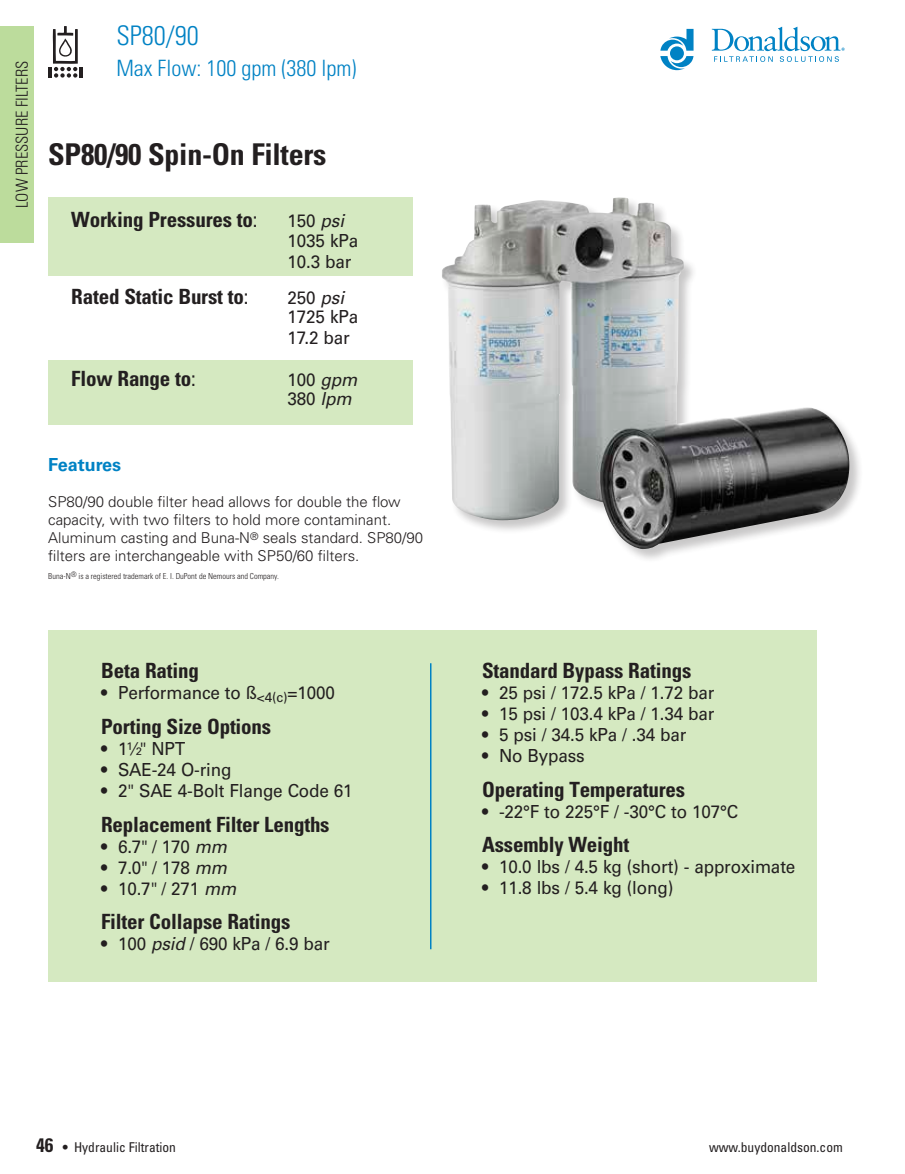
<style>
.page{position:relative;width:905px;height:1174px;background:#fff}
.page>*{position:absolute;margin:0;border:0;box-sizing:border-box;transform-origin:0 0}
.t1{font:700 condensed 30px "Univers LT Std";letter-spacing:-.01em;color:#231f20}
.t2{font:300 condensed 27px "Univers LT Std";color:#0082c4}
.t3{font:300 condensed 22.5px "Univers LT Std";color:#0082c4}
.t4{font:700 condensed 21px "Univers LT Std";letter-spacing:-.01em;color:#231f20}
.t5{font:18px/20.2px "Univers LT Std";letter-spacing:-.01em;color:#231f20;scale:.95 1}
.t6{font:700 18px "Univers LT Std";color:#0082c4}
.t7{font:300 condensed 16.5px "Univers LT Std";color:#231f20}
.t8{font:300 15px/18px "Univers LT Std";color:#231f20}
.t9{font:condensed 13.5px "Univers LT Std";color:#231f20}
.t10{font:300 condensed 8.25px "Univers LT Std";color:#231f20}
.s1{font-weight:400}
.s2{font-style:italic}
.s3{font-weight:700;font-size:19.5px}
.s4{font-weight:700}
</style>
<div class="page">
<svg style="left:660px;top:29px;width:33px;height:41px"></svg>
<svg style="left:711px;top:27px;width:133px;height:35px"></svg>
<div style="left:0;top:26px;width:33px;height:216px;background:#bcdc9c"></div>
<svg style="left:53px;top:26px;width:25px;height:52px"></svg>
<hr style="left:79px;top:67px;width:4px;height:11px;background:#231f20">
<hr style="left:48px;top:67px;width:4px;height:10px;background:#231f20">
<div style="left:48px;top:197px;width:365px;height:79px;background:#d5e9c1"></div>
<div style="left:48px;top:360px;width:365px;height:65px;background:#d5e9c1"></div>
<div style="left:48px;top:630px;width:769px;height:352px;background:#d5e9c1"></div>
<hr style="left:430px;top:663px;width:1px;height:286px;background:#0082c4">
<div style="left:441px;top:197px;width:422px;height:366px;background:#231f20;opacity:.25"></div>
<img style="left:442px;top:197px;width:407px;height:352px">
<p class="t7" style="left:12px;top:208px;width:149px;rotate:-90deg">LOW PRESSURE FILTERS</p>
<h2 class="t2" style="left:116px;top:19px;width:84px">SP80/90</h2>
<p class="t3" style="left:116px;top:55px;width:241px">Max Flow: 100 gpm (380 lpm)</p>
<h1 class="t1" style="left:48px;top:136px;width:280px">SP80/90 Spin-On Filters</h1>
<p class="t4" style="left:71px;top:207px;width:188px">Working Pressures to<span class="s1">:</span></p>
<p class="t5" style="left:287px;top:211px;width:76px">150 <span class="s2">psi<br></span>1035 kPa<br>10.3 bar</p>
<p class="t4" style="left:71px;top:283px;width:179px">Rated Static Burst to<span class="s1">:</span></p>
<p class="t5" style="left:287px;top:287px;width:76px">250 <span class="s2">psi<br></span>1725 kPa<br>17.2 bar</p>
<p class="t4" style="left:71px;top:365px;width:126px">Flow Range to<span class="s1">:</span></p>
<p class="t5" style="left:287px;top:370px;width:75px;line-height:19.5px">100 <span class="s2">gpm<br></span>380 <span class="s2">lpm</span></p>
<p class="t6" style="left:48px;top:454px;width:74px">Features</p>
<p class="t8" style="left:48px;top:493px;width:376px">SP80/90 double filter head allows for double the flow capacity, with two filters to hold more contaminant.<br>Aluminum casting and Buna-N<sup>®</sup> seals standard. SP80/90 filters are interchangeable with SP50/60 filters.</p>
<p class="t10" style="left:48px;top:572px;width:232px">Buna-N<sup>®</sup> is a registered trademark of E. I. DuPont de Nemours and Company.</p>
<p class="t4" style="left:101px;top:658px;width:99px">Beta Rating</p>
<p class="t5" style="left:101px;top:683px;width:247px">• Performance to ß<sub>&lt;4(c)</sub>=1000</p>
<p class="t4" style="left:101px;top:713px;width:172px">Porting Size Options</p>
<p class="t5" style="left:101px;top:738px;width:90px">• 1½" NPT</p>
<p class="t5" style="left:101px;top:759px;width:139px">• SAE-24 O-ring</p>
<p class="t5" style="left:101px;top:780px;width:266px">• 2" SAE 4-Bolt Flange Code 61</p>
<p class="t4" style="left:101px;top:811px;width:230px">Replacement Filter Lengths</p>
<p class="t5" style="left:101px;top:836px;width:134px">• 6.7" / 170 <span class="s2">mm</span></p>
<p class="t5" style="left:101px;top:857px;width:134px">• 7.0" / 178 <span class="s2">mm</span></p>
<p class="t5" style="left:101px;top:878px;width:144px">• 10.7" / 271 <span class="s2">mm</span></p>
<p class="t4" style="left:101px;top:909px;width:191px">Filter Collapse Ratings</p>
<p class="t5" style="left:101px;top:934px;width:242px">• 100 <span class="s2">psid</span> / 690 kPa / 6.9 bar</p>
<p class="t4" style="left:482px;top:657px;width:211px">Standard Bypass Ratings</p>
<p class="t5" style="left:482px;top:682px;width:246px">• 25 psi / 172.5 kPa / 1.72 bar</p>
<p class="t5" style="left:482px;top:703px;width:246px">• 15 psi / 103.4 kPa / 1.34 bar</p>
<p class="t5" style="left:482px;top:724px;width:216px">• 5 psi / 34.5 kPa / .34 bar</p>
<p class="t5" style="left:482px;top:745px;width:109px">• n o bypass</p>
<p class="t4" style="left:482px;top:776px;width:204px">Operating Temperatures</p>
<p class="t5" style="left:482px;top:801px;width:271px">• -22°F to 225°F / -30°C to 107°C</p>
<p class="t4" style="left:482px;top:832px;width:149px">Assembly Weight</p>
<p class="t5" style="left:482px;top:857px;width:331px">• 10.0 lbs / 4.5 kg (short) - approximate</p>
<p class="t5" style="left:482px;top:878px;width:203px">• 11.8 lbs / 5.4 kg (long)</p>
<p class="t9" style="left:36px;top:1139px;width:141px"><span class="s3">46</span> <span class="s4">•</span> Hydraulic Filtration</p>
<p class="t9" style="left:709px;top:1139px;width:135px">www.buydonaldson.com</p>
</div>
